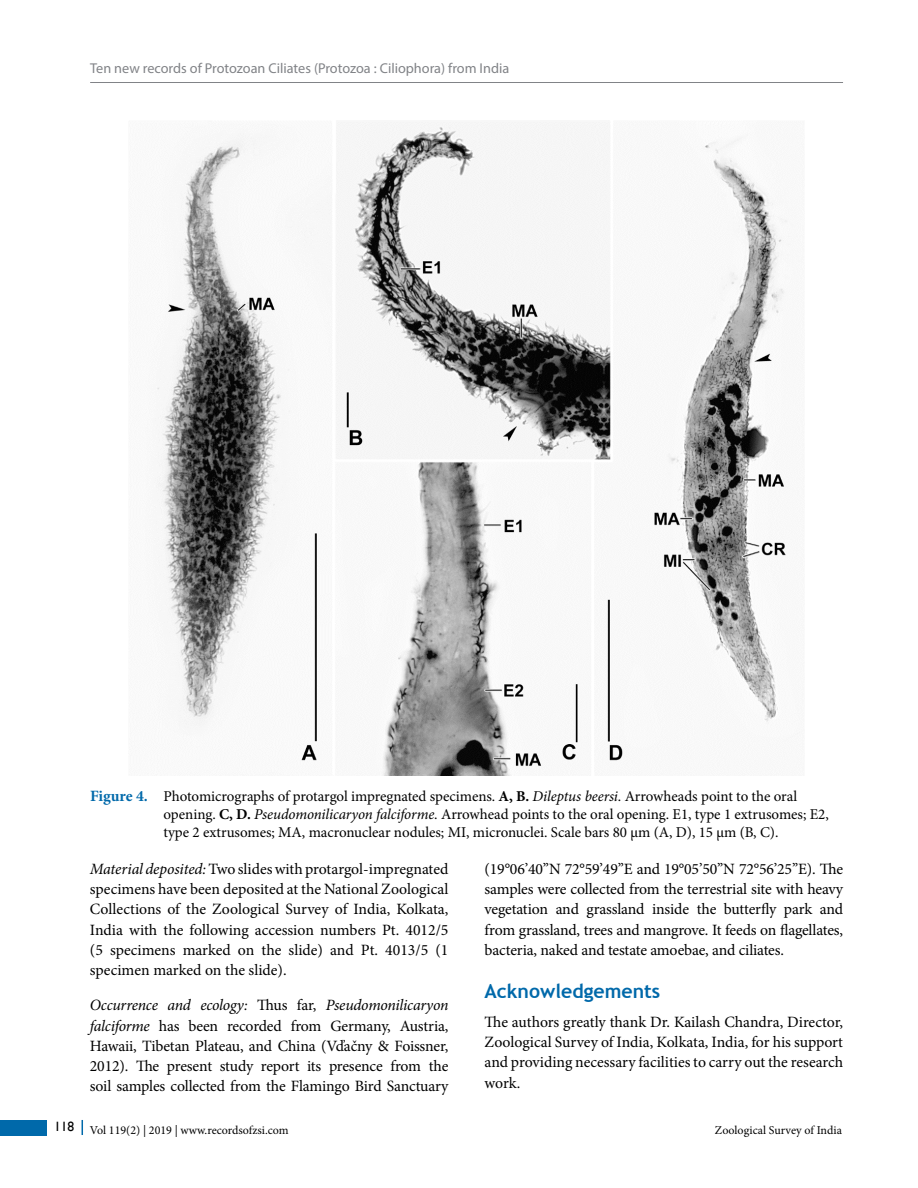
<style>
.page{position:relative;width:918px;height:1188px;background:#fff}
.page>*{position:absolute;margin:0;border:0;box-sizing:border-box;transform-origin:0 0}
.t1{font:700 19.5px "Trebuchet MS";color:#0069aa}
.t2{font:15.75px/20.2px "Minion Pro";letter-spacing:-.005em;color:#000;text-align:justify}
.t3{font:15px/18px "Minion Pro";letter-spacing:-.005em;color:#000}
.t4{font:14.25px "Myriad Pro";color:#818387}
.t5{font:12px "Minion Pro";color:#000}
.s1{font-weight:700;font-size:15.75px;color:#0069aa}
.s2{font-weight:700}
.s3{font-style:italic}
</style>
<div class="page">
<div style="left:0;top:1120px;width:47px;height:15px;background:#0069aa"></div>
<svg style="left:82px;top:1120px;width:1px;height:15px"></svg>
<hr style="left:90px;top:82px;width:753px;height:1px;background:#818387">
<img style="left:154px;top:122px;width:644px;height:654px">
<p class="t4" style="left:90px;top:59px;width:421px">Ten new records of Protozoan Ciliates (Protozoa : Ciliophora) from India</p>
<p class="t3" style="left:164px;top:787px;width:667px;text-indent:-73px"><span class="s1">Figure 4.</span> Photomicrographs of protargol impregnated specimens. <span class="s2">A, B.</span> <span class="s3">Dileptus beersi</span>. Arrowheads point to the oral opening. <span class="s2">C, D.</span> <span class="s3">Pseudomonilicaryon falciforme</span>. Arrowhead points to the oral opening. E1, type 1 extrusomes; E2, type 2 extrusomes; MA, macronuclear nodules; MI, micronuclei. Scale bars 80 μm (A, D), 15 μm (B, C).</p>
<p class="t2" style="left:90px;top:859px;width:360px"><span class="s3">Material deposited:</span> Two slides with protargol-impregnated specimens have been deposited at the National Zoological Collections of the Zoological Survey of India, Kolkata, India with the following accession numbers Pt. 4012/5 (5 specimens marked on the slide) and Pt. 4013/5 (1 specimen marked on the slide).</p>
<p class="t2" style="left:90px;top:995px;width:360px"><span class="s3">Occurrence and ecology:</span> Thus far, <span class="s3">Pseudomonilicaryon falciforme</span> has been recorded from Germany, Austria, Hawaii, Tibetan Plateau, and China (Vďačny &amp; Foissner, 2012). The present study report its presence from the soil samples collected from the Flamingo Bird Sanctuary</p>
<p class="t2" style="left:485px;top:859px;width:360px">(19°06’40’’N 72°59’49’’E and 19°05’50’’N 72°56’25’’E). The samples were collected from the terrestrial site with heavy vegetation and grassland inside the butterfly park and from grassland, trees and mangrove. It feeds on flagellates, bacteria, naked and testate amoebae, and ciliates.</p>
<p class="t1" style="left:485px;top:979px;width:177px">Acknowledgements</p>
<p class="t2" style="left:485px;top:1012px;width:360px">The authors greatly thank Dr. Kailash Chandra, Director, Zoological Survey of India, Kolkata, India, for his support and providing necessary facilities to carry out the research work.</p>
<p class="t5" style="left:54px;top:1122px;width:236px"><sup>118</sup> Vol 119(2) | 2019 | www.recordsofzsi.com</p>
<p class="t5" style="left:715px;top:1122px;width:129px">Zoological Survey of India</p>
</div>
